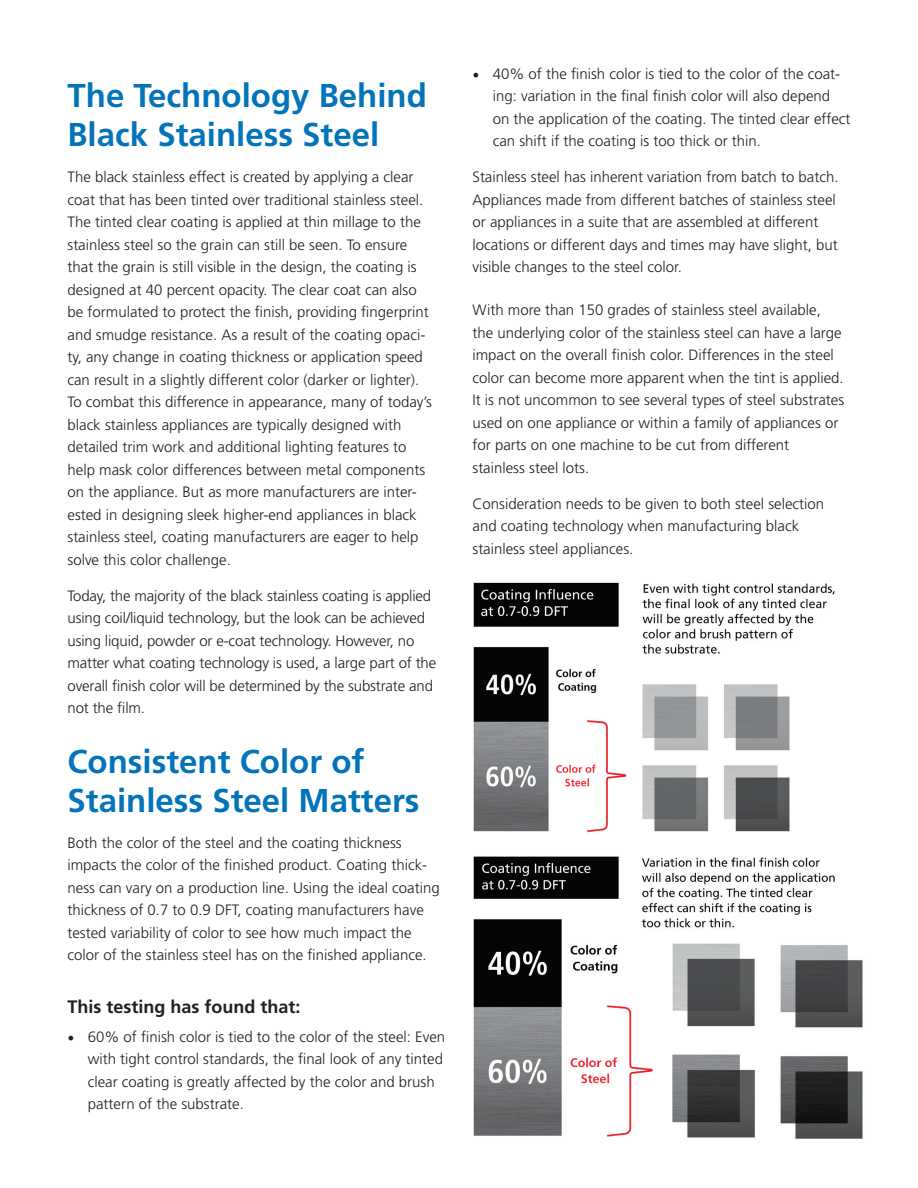
<style>
.page{position:relative;width:918px;height:1188px;background:#fff}
.page>*{position:absolute;margin:0;border:0;box-sizing:border-box;transform-origin:0 0}
.t1{font:700 33px/39px "Frutiger LT Std";color:#0373ba}
.t2{font:700 18px "Frutiger LT Std";color:#231f20}
.t3{font:300 15px/22.5px "Frutiger LT Std";color:#231f20}
.s1{font-family:"Minion Pro";font-weight:400;font-size:18px}
</style>
<div class="page">
<img style="left:473px;top:582px;width:390px;height:557px">
<h1 class="t1" style="left:68px;top:76px;width:361px">The Technology Behind<br>Black Stainless Steel</h1>
<p class="t3" style="left:68px;top:166px;width:366px">The black stainless effect is created by applying a clear coat that has been tinted over traditional stainless steel.<br>The tinted clear coating is applied at thin millage to the stainless steel so the grain can still be seen. To ensure that the grain is still visible in the design, the coating is designed at 40 percent opacity. The clear coat can also be formulated to protect the finish, providing fingerprint and smudge resistance. As a result of the coating opaci&shy;ty, any change in coating thickness or application speed can result in a slightly different color (darker or lighter).<br>To combat this difference in appearance, many of today’s black stainless appliances are typically designed with detailed trim work and additional lighting features to help mask color differences between metal components on the appliance. But as more manufacturers are inter&shy;ested in designing sleek higher-end appliances in black stainless steel, coating manufacturers are eager to help solve this color challenge.</p>
<p class="t3" style="left:68px;top:585px;width:370px">Today, the majority of the black stainless coating is applied using coil/liquid technology, but the look can be achieved using liquid, powder or e-coat technology. However, no matter what coating technology is used, a large part of the overall finish color will be determined by the substrate and not the film.</p>
<h1 class="t1" style="left:68px;top:742px;width:354px">Consistent Color of<br>Stainless Steel Matters</h1>
<p class="t3" style="left:68px;top:831px;width:374px">Both the color of the steel and the coating thickness impacts the color of the finished product. Coating thick&shy;ness can vary on a production line. Using the ideal coating thickness of 0.7 to 0.9 DFT, coating manufacturers have tested variability of color to see how much impact the color of the stainless steel has on the finished appliance.</p>
<p class="t2" style="left:68px;top:996px;width:235px">This testing has found that:</p>
<p class="t3" style="left:88px;top:1026px;width:359px;text-indent:-20px"><span class="s1">•</span> 60% of finish color is tied to the color of the steel: Even with tight control standards, the final look of any tinted clear coating is greatly affected by the color and brush pattern of the substrate.</p>
<p class="t3" style="left:493px;top:63px;width:359px;text-indent:-20px"><span class="s1">•</span> 40% of the finish color is tied to the color of the coat&shy;ing: variation in the final finish color will also depend on the application of the coating. The tinted clear effect can shift if the coating is too thick or thin.</p>
<p class="t3" style="left:472px;top:166px;width:368px">Stainless steel has inherent variation from batch to batch.<br>Appliances made from different batches of stainless steel or appliances in a suite that are assembled at different locations or different days and times may have slight, but visible changes to the steel color.</p>
<p class="t3" style="left:472px;top:299px;width:373px">With more than 150 grades of stainless steel available, the underlying color of the stainless steel can have a large impact on the overall finish color. Differences in the steel color can become more apparent when the tint is applied.<br>It is not uncommon to see several types of steel substrates used on one appliance or within a family of appliances or for parts on one machine to be cut from different stainless steel lots.</p>
<p class="t3" style="left:472px;top:492px;width:353px">Consideration needs to be given to both steel selection and coating technology when manufacturing black stainless steel appliances.</p>
</div>
